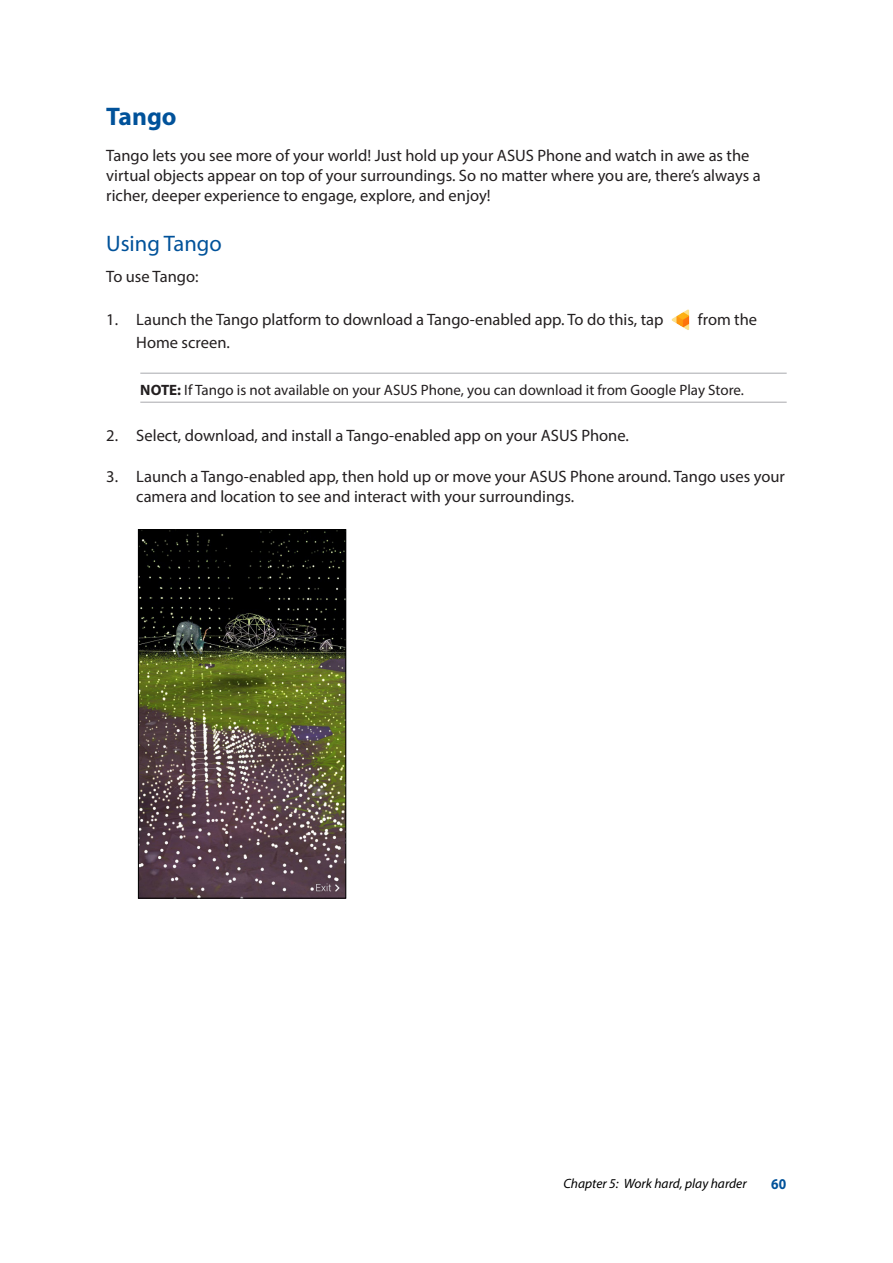
<style>
.page{position:relative;width:893px;height:1263px;background:#fff}
.page>*{position:absolute;margin:0;border:0;box-sizing:border-box;transform-origin:0 0}
.Chapter_section{font:700 25.5px "Myriad Pro";color:#01529a}
.Heading_1{font:22.5px "Myriad Pro";color:#01529a}
.List{font:16.5px/19.8px "Myriad Pro";color:#231f20}
.Body_Text{font:16.5px/19.8px "Myriad Pro";color:#231f20}
.Message{font:15px "Myriad Pro";color:#231f20}
.t1{font:700 15px "Myriad Pro";color:#01529a;scale:.9 1}
.t2{font:italic 13.5px "Myriad Pro";color:#000}
.s1{font-weight:700}
</style>
<div class="page">
<hr style="left:140px;top:373px;width:647px;height:1px;background:#a8a9ad">
<hr style="left:140px;top:402px;width:647px;height:1px;background:#a8a9ad">
<img style="left:671px;top:309px;width:19px;height:21px">
<img style="left:140px;top:531px;width:204px;height:365px">
<div style="left:138px;top:529px;width:208px;height:369px;border:1px solid #000"></div>
<p class="Chapter_section" style="left:106px;top:100px;width:72px">Tango</p>
<p class="Body_Text" style="left:106px;top:146px;width:656px">Tango lets you see more of your world! Just hold up your ASUS Phone and watch in awe as the virtual objects appear on top of your surroundings. So no matter where you are, there’s always a richer, deeper experience to engage, explore, and enjoy!</p>
<p class="Heading_1" style="left:106px;top:230px;width:117px">Using Tango</p>
<p class="Body_Text" style="left:106px;top:266px;width:94px">To use Tango:</p>
<p class="List" style="left:106px;top:310px;width:559px">1. Launch the Tango platform to download a Tango-enabled app. To do this, tap</p>
<p class="List" style="left:698px;top:310px;width:61px">from the</p>
<p class="List" style="left:136px;top:332px;width:95px">Home screen.</p>
<p class="Message" style="left:140px;top:380px;width:605px"><span class="s1">NOTE:</span> If Tango is not available on your ASUS Phone, you can download it from Google Play Store.</p>
<p class="List" style="left:106px;top:425px;width:524px">2. Select, download, and install a Tango-enabled app on your ASUS Phone.</p>
<p class="List" style="left:136px;top:466px;width:650px;text-indent:-30px">3. Launch a Tango-enabled app, then hold up or move your ASUS Phone around. Tango uses your camera and location to see and interact with your surroundings.</p>
<p class="t2" style="left:563px;top:1175px;width:185px">Chapter 5: Work hard, play harder</p>
<p class="t1" style="left:771px;top:1174px;width:18px">60</p>
</div>
